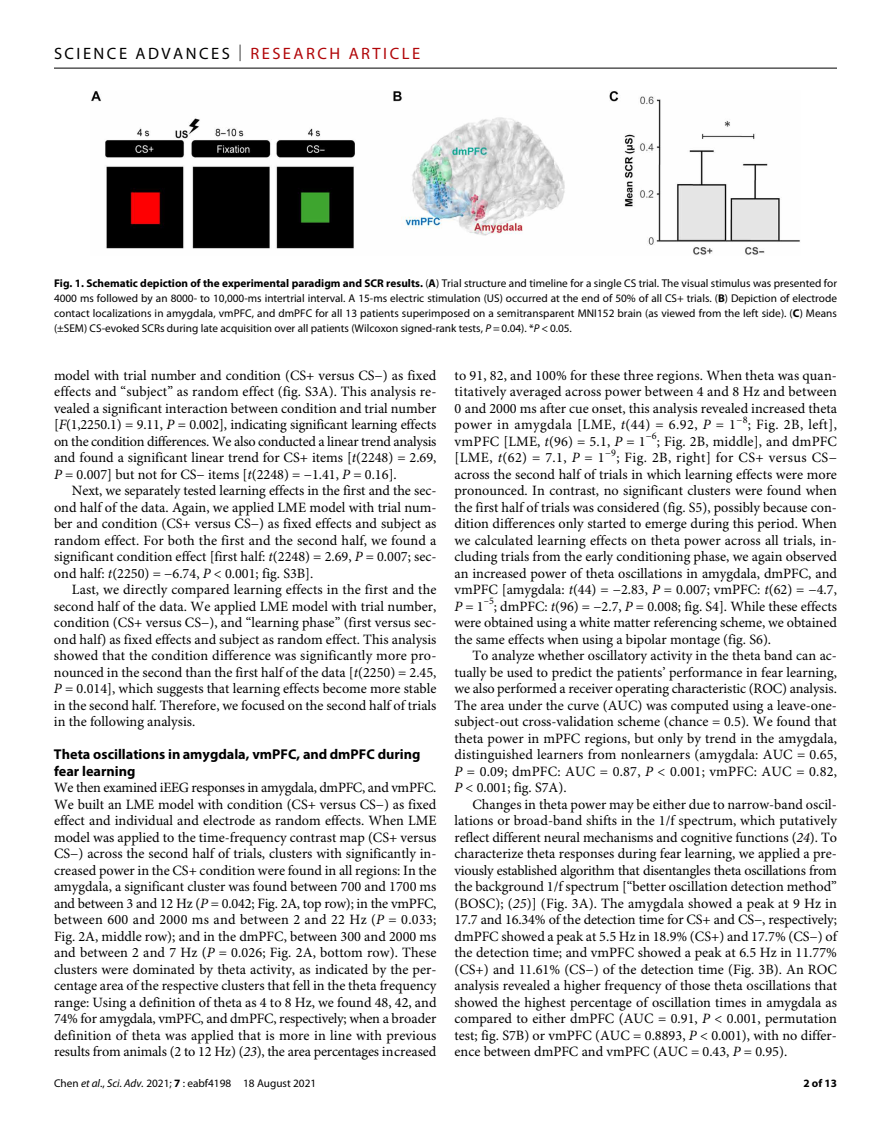
<style>
.page{position:relative;width:891px;height:1134px;background:#fff}
.page>*{position:absolute;margin:0;border:0;box-sizing:border-box;transform-origin:0 0}
.t1{font:16.5px "Myriad Pro";letter-spacing:.15em;color:#000}
.t2{font:14.25px/16.5px "Minion Pro";color:#000;text-align:justify}
.t3{font:700 14.25px/16.5px "Myriad Pro";color:#000}
.t4{font:11.25px/15px "Myriad Pro";color:#000;text-align:justify}
.t5{font:700 11.25px "Myriad Pro";color:#000}
.s1{font-weight:300}
.s2{color:#b10508}
.s3{font-weight:700}
.s4{font-style:italic}
</style>
<div class="page">
<hr style="left:54px;top:68px;width:783px;height:1px;background:#000">
<img style="left:91px;top:90px;width:709px;height:165px">
<p class="t1" style="left:54px;top:40px;width:368px">SCIENCE ADVANCES <span class="s1">|</span> <span class="s2">RESEARCH ARTICLE</span></p>
<p class="t4" style="left:54px;top:276px;width:785px"><span class="s3">Fig. 1. Schematic depiction of the experimental paradigm and SCR results.</span> (<span class="s3">A</span>) Trial structure and timeline for a single CS trial. The visual stimulus was presented for 4000 ms followed by an 8000- to 10,000-ms intertrial interval. A 15-ms electric stimulation (US) occurred at the end of 50% of all CS+ trials. (<span class="s3">B</span>) Depiction of electrode contact localizations in amygdala, vmPFC, and dmPFC for all 13 patients superimposed on a semitransparent MNI152 brain (as viewed from the left side). (<span class="s3">C</span>) Means (±SEM) CS-evoked SCRs during late acquisition over all patients (Wilcoxon signed-rank tests, <span class="s4">P</span> = 0.04). *<span class="s4">P</span> &lt; 0.05.</p>
<p class="t2" style="left:54px;top:368px;width:384px">model with trial number and condition (CS+ versus CS−) as fixed effects and “subject” as random effect (fig. S3A). This analysis re&shy;vealed a significant interaction between condition and trial number [<span class="s4">F</span>(1,2250.1) = 9.11, <span class="s4">P</span> = 0.002], indicating significant learning effects on the condition differences. We also conducted a linear trend analysis and found a significant linear trend for CS+ items [<span class="s4">t</span>(2248) = 2.69, <span class="s4">P</span> = 0.007] but not for CS− items [<span class="s4">t</span>(2248) = −1.41, <span class="s4">P</span> = 0.16].</p>
<p class="t2" style="left:54px;top:484px;width:384px;text-indent:18px">Next, we separately tested learning effects in the first and the sec&shy;ond half of the data. Again, we applied LME model with trial num&shy;ber and condition (CS+ versus CS−) as fixed effects and subject as random effect. For both the first and the second half, we found a significant condition effect [first half: <span class="s4">t</span>(2248) = 2.69, <span class="s4">P</span> = 0.007; sec&shy;ond half: <span class="s4">t</span>(2250) = −6.74, <span class="s4">P</span> &lt; 0.001; fig. S3B].</p>
<p class="t2" style="left:54px;top:583px;width:384px;text-indent:18px">Last, we directly compared learning effects in the first and the second half of the data. We applied LME model with trial number, condition (CS+ versus CS−), and “learning phase” (first versus sec&shy;ond half) as fixed effects and subject as random effect. This analysis showed that the condition difference was significantly more pro&shy;nounced in the second than the first half of the data [<span class="s4">t</span>(2250) = 2.45, <span class="s4">P</span> = 0.014], which suggests that learning effects become more stable in the second half. Therefore, we focused on the second half of trials in the following analysis.</p>
<p class="t3" style="left:54px;top:745px;width:368px">Theta oscillations in amygdala, vmPFC, and dmPFC during fear learning</p>
<p class="t2" style="left:54px;top:781px;width:384px">We then examined iEEG responses in amygdala, dmPFC, and vmPFC.<br>We built an LME model with condition (CS+ versus CS−) as fixed effect and individual and electrode as random effects. When LME model was applied to the time-frequency contrast map (CS+ versus CS−) across the second half of trials, clusters with significantly in&shy;creased power in the CS+ condition were found in all regions: In the amygdala, a significant cluster was found between 700 and 1700 ms and between 3 and 12 Hz (<span class="s4">P</span> = 0.042; Fig. 2A, top row); in the vmPFC, between 600 and 2000 ms and between 2 and 22 Hz (<span class="s4">P</span> = 0.033; Fig. 2A, middle row); and in the dmPFC, between 300 and 2000 ms and between 2 and 7 Hz (<span class="s4">P</span> = 0.026; Fig. 2A, bottom row). These clusters were dominated by theta activity, as indicated by the per&shy;centage area of the respective clusters that fell in the theta frequency range: Using a definition of theta as 4 to 8 Hz, we found 48, 42, and 74% for amygdala, vmPFC, and dmPFC, respectively; when a broader definition of theta was applied that is more in line with previous results from animals (2 to 12 Hz) (<span class="s4">23</span>), the area percentages increased</p>
<p class="t4" style="left:54px;top:1076px;width:264px">Chen <span class="s4">et al</span>., <span class="s4">Sci. Adv.</span> 2021; <span class="s3">7</span> : eabf4198 18 August 2021</p>
<p class="t2" style="left:454px;top:368px;width:384px">to 91, 82, and 100% for these three regions. When theta was quan&shy;titatively averaged across power between 4 and 8 Hz and between 0 and 2000 ms after cue onset, this analysis revealed increased theta power in amygdala [LME, <span class="s4">t</span>(44) = 6.92, <span class="s4">P</span> = 1<sup>−8</sup>; Fig. 2B, left], vmPFC [LME, <span class="s4">t</span>(96) = 5.1, <span class="s4">P</span> = 1<sup>−6</sup>; Fig. 2B, middle], and dmPFC [LME, <span class="s4">t</span>(62) = 7.1, <span class="s4">P</span> = 1<sup>−9</sup>; Fig. 2B, right] for CS+ versus CS− across the second half of trials in which learning effects were more pronounced. In contrast, no significant clusters were found when the first half of trials was considered (fig. S5), possibly because con&shy;dition differences only started to emerge during this period. When we calculated learning effects on theta power across all trials, in&shy;cluding trials from the early conditioning phase, we again observed an increased power of theta oscillations in amygdala, dmPFC, and vmPFC [amygdala: <span class="s4">t</span>(44) = −2.83, <span class="s4">P</span> = 0.007; vmPFC: <span class="s4">t</span>(62) = −4.7, <span class="s4">P</span> = 1<sup>–5</sup>; dmPFC: <span class="s4">t</span>(96) = −2.7, <span class="s4">P</span> = 0.008; fig. S4]. While these effects were obtained using a white matter referencing scheme, we obtained the same effects when using a bipolar montage (fig. S6).</p>
<p class="t2" style="left:454px;top:649px;width:384px;text-indent:18px">To analyze whether oscillatory activity in the theta band can ac&shy;tually be used to predict the patients’ performance in fear learning, we also performed a receiver operating characteristic (ROC) analysis.<br>The area under the curve (AUC) was computed using a leave-one&shy;subject-out cross-validation scheme (chance = 0.5). We found that theta power in mPFC regions, but only by trend in the amygdala, distinguished learners from nonlearners (amygdala: AUC = 0.65, <span class="s4">P</span> = 0.09; dmPFC: AUC = 0.87, <span class="s4">P</span> &lt; 0.001; vmPFC: AUC = 0.82, <span class="s4">P</span> &lt; 0.001; fig. S7A).</p>
<p class="t2" style="left:454px;top:797px;width:384px;text-indent:18px">Changes in theta power may be either due to narrow-band oscil&shy;lations or broad-band shifts in the 1/f spectrum, which putatively reflect different neural mechanisms and cognitive functions (<span class="s4">24</span>). To characterize theta responses during fear learning, we applied a pre&shy;viously established algorithm that disentangles theta oscillations from the background 1/f spectrum [“better oscillation detection method” (BOSC); (<span class="s4">25</span>)] (Fig. 3A). The amygdala showed a peak at 9 Hz in 17.7 and 16.34% of the detection time for CS+ and CS−, respectively; dmPFC showed a peak at 5.5 Hz in 18.9% (CS+) and 17.7% (CS−) of the detection time; and vmPFC showed a peak at 6.5 Hz in 11.77% (CS+) and 11.61% (CS−) of the detection time (Fig. 3B). An ROC analysis revealed a higher frequency of those theta oscillations that showed the highest percentage of oscillation times in amygdala as compared to either dmPFC (AUC = 0.91, <span class="s4">P</span> &lt; 0.001, permutation test; fig. S7B) or vmPFC (AUC = 0.8893, <span class="s4">P</span> &lt; 0.001), with no differ&shy;ence between dmPFC and vmPFC (AUC = 0.43, <span class="s4">P</span> = 0.95).</p>
<p class="t5" style="left:803px;top:1074px;width:35px">2 of 13</p>
</div>
